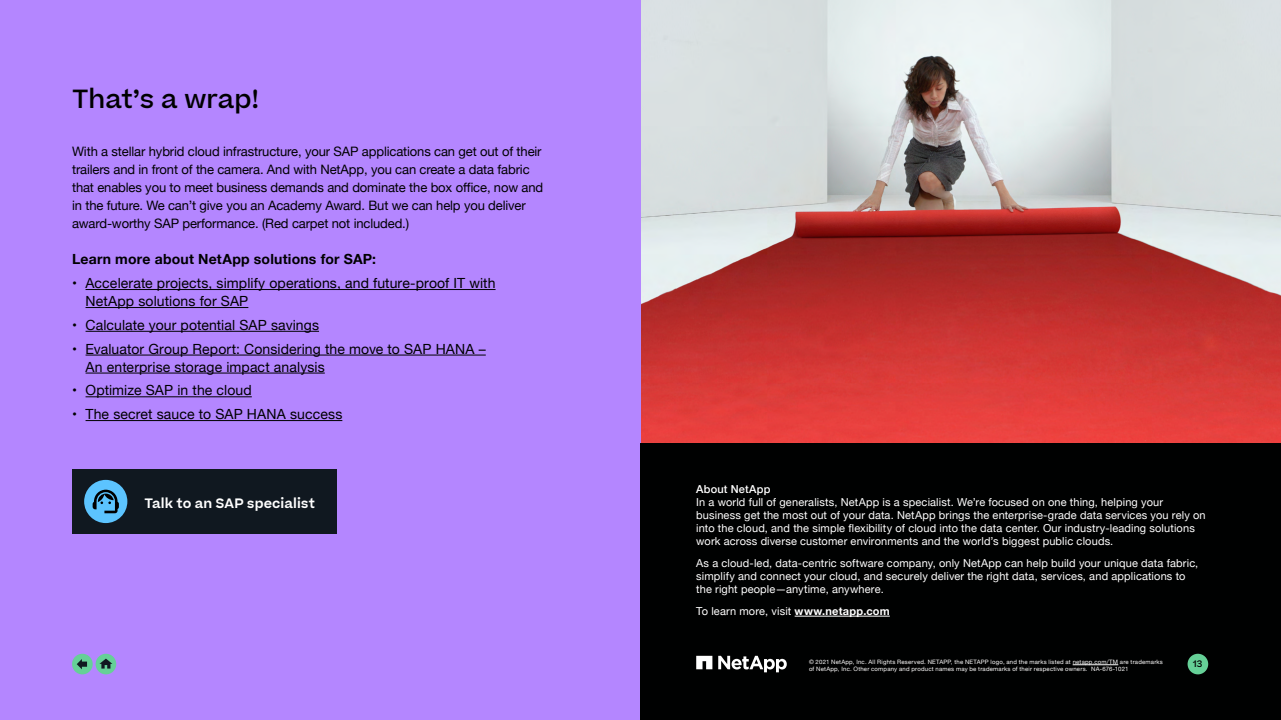
<style>
.page{position:relative;width:1281px;height:720px;background:#fff}
.page>*{position:absolute;margin:0;border:0;box-sizing:border-box;transform-origin:0 0}
.t1{font:500 25px "Beatrice";color:#000}
.t2{font:14px/18px "Helvetica Neue";letter-spacing:.01em;color:#000}
.t3{font:700 14px "Helvetica Neue";letter-spacing:.015em;color:#000}
.t4{font:13px/18px "Helvetica Neue";letter-spacing:-.01em;color:#000}
.t5{font:600 13px "Beatrice";letter-spacing:.01em;color:#fff}
.t6{font:11px/13px "Helvetica Neue";letter-spacing:.015em;color:#fff}
.t7{font:500 11px "Helvetica Neue";letter-spacing:.015em;color:#fff}
.t8{font:500 9px "Beatrice";color:#000}
.t9{font:6px/7px "Helvetica Neue";letter-spacing:.035em;color:#fff}
.s1{font-weight:700}
</style>
<div class="page">
<img style="left:640px;top:0;width:640px;height:444px">
<div style="left:0;top:0;width:640px;height:720px;background:#b486ff"></div>
<hr style="left:86px;top:289px;width:409px;height:1px;background:#000">
<hr style="left:86px;top:307px;width:162px;height:1px;background:#000">
<hr style="left:86px;top:331px;width:233px;height:1px;background:#000">
<hr style="left:86px;top:355px;width:399px;height:1px;background:#000">
<hr style="left:86px;top:373px;width:239px;height:1px;background:#000">
<hr style="left:86px;top:396px;width:166px;height:1px;background:#000">
<hr style="left:86px;top:420px;width:256px;height:1px;background:#000">
<div style="left:640px;top:444px;width:640px;height:276px;background:#000101"></div>
<hr style="left:794px;top:616px;width:95px;height:1px;background:#fff">
<hr style="left:1072px;top:665px;width:46px;height:1px;background:#fff">
<svg style="left:718px;top:656px;width:68px;height:16px"></svg>
<svg style="left:696px;top:656px;width:16px;height:13px"></svg>
<div style="left:1187px;top:654px;width:20px;height:20px;background:#65d097;border-radius:50%"></div>
<div style="left:96px;top:654px;width:20px;height:20px;background:#65d097;border-radius:50%"></div>
<svg style="left:99px;top:659px;width:13px;height:10px"></svg>
<div style="left:72px;top:654px;width:21px;height:20px;background:#65d097;border-radius:50%"></div>
<svg style="left:77px;top:659px;width:10px;height:10px"></svg>
<svg style="left:72px;top:469px;width:265px;height:65px;background:#15232f"></svg>
<h1 class="t1" style="left:72px;top:82px;width:188px">That’s a wrap!</h1>
<p class="t4" style="left:72px;top:144px;width:472px">With a stellar hybrid cloud infrastructure, your SAP applications can get out of their trailers and in front of the camera. And with NetApp, you can create a data fabric that enables you to meet business demands and dominate the box office, now and in the future. We can’t give you an Academy Award. But we can help you deliver award-worthy SAP performance. (Red carpet not included.)</p>
<p class="t3" style="left:72px;top:248px;width:305px">Learn more about NetApp solutions for SAP:</p>
<p class="t2" style="left:85px;top:275px;width:411px;text-indent:-13px">• Accelerate projects, simplify operations, and future-proof IT with<br>NetApp solutions for SAP</p>
<p class="t2" style="left:72px;top:317px;width:248px">• Calculate your potential SAP savings</p>
<p class="t2" style="left:85px;top:340px;width:401px;text-indent:-13px">• Evaluator Group Report: Considering the move to SAP HANA –<br>An enterprise storage impact analysis</p>
<p class="t2" style="left:72px;top:382px;width:181px">• Optimize SAP in the cloud</p>
<p class="t2" style="left:72px;top:406px;width:272px">• The secret sauce to SAP HANA success</p>
<p class="t5" style="left:144px;top:495px;width:172px">Talk to an SAP specialist</p>
<p class="t7" style="left:696px;top:480px;width:76px">About NetApp</p>
<p class="t6" style="left:696px;top:496px;width:511px">In a world full of generalists, NetApp is a specialist. We’re focused on one thing, helping your business get the most out of your data. NetApp brings the enterprise-grade data services you rely on into the cloud, and the simple flexibility of cloud into the data center. Our industry-leading solutions work across diverse customer environments and the world’s biggest public clouds.</p>
<p class="t6" style="left:696px;top:557px;width:503px">As a cloud-led, data-centric software company, only NetApp can help build your unique data fabric, simplify and connect your cloud, and securely deliver the right data, services, and applications to the right people—anytime, anywhere.</p>
<p class="t6" style="left:696px;top:605px;width:195px">To learn more, visit <span class="s1">www.netapp.com</span></p>
<p class="t9" style="left:809px;top:659px;width:355px">© 2021 NetApp, Inc. All Rights Reserved. NETAPP, the NETAPP logo, and the marks listed at netapp.com/TM are trademarks of NetApp, Inc. Other company and product names may be trademarks of their respective owners. NA-676-1021</p>
<p class="t8" style="left:1192px;top:658px;width:11px">13</p>
</div>
